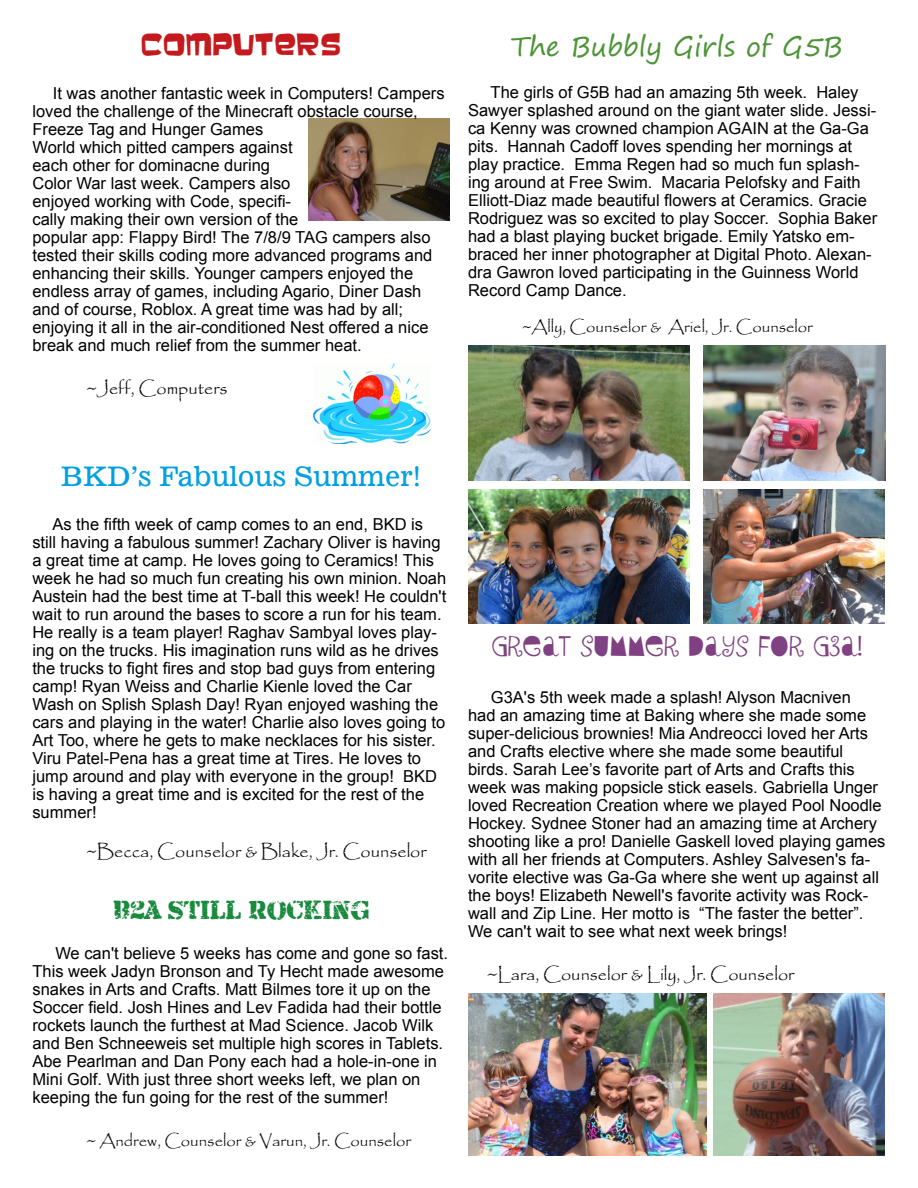
<style>
.page{position:relative;width:918px;height:1188px;background:#fff}
.page>*{position:absolute;margin:0;border:0;box-sizing:border-box;transform-origin:0 0}
.t1{font:27px "News 701 BT Roman A";color:#00a0e1}
.t2{font:27px "Segoe Print";color:#4c9436}
.t3{font:27px "Armalite Rifle";color:#198a3e}
.t4{font:27px "Baveuse";color:#c41a1e}
.t5{font:24px "Sybil Green";color:#7f4181}
.t6{font:18px "Papyrus";color:#000}
.t7{font:16.5px/18px "Arial";color:#000}
.t8{font:16.5px "Papyrus";color:#000}
</style>
<div class="page">
<img style="left:468px;top:346px;width:221px;height:134px">
<img style="left:713px;top:994px;width:171px;height:162px">
<img style="left:703px;top:346px;width:182px;height:134px">
<img style="left:308px;top:119px;width:142px;height:101px">
<img style="left:468px;top:489px;width:221px;height:135px">
<img style="left:703px;top:489px;width:181px;height:135px">
<img style="left:468px;top:994px;width:238px;height:162px">
<img style="left:313px;top:364px;width:117px;height:80px">
<h1 class="t4" style="left:141px;top:29px;width:202px">COMPUTERS</h1>
<p class="t7" style="left:32px;top:84px;width:413px;text-indent:20px">It was another fantastic week in Computers! Campers loved the challenge of the Minecraft obstacle course, Freeze Tag and Hunger Games<br>World which pitted campers against<br>each other for dominacne during<br>Color War last week. Campers also<br>enjoyed working with Code, specifi-<br>cally making their own version of the<br>popular app: Flappy Bird! The 7/8/9 TAG campers also tested their skills coding more advanced programs and enhancing their skills. Younger campers enjoyed the endless array of games, including Agario, Diner Dash and of course, Roblox. A great time was had by all; enjoying it all in the air-conditioned Nest offered a nice break and much relief from the summer heat.</p>
<p class="t6" style="left:86px;top:377px;width:143px">~Jeff, Computers</p>
<h1 class="t2" style="left:511px;top:22px;width:333px">The Bubbly Girls of G5B</h1>
<p class="t7" style="left:468px;top:83px;width:411px;text-indent:23px">The girls of G5B had an amazing 5th week. Haley Sawyer splashed around on the giant water slide. Jessi&shy;ca Kenny was crowned champion AGAIN at the Ga-Ga pits. Hannah Cadoff loves spending her mornings at play practice. Emma Regen had so much fun splash&shy;ing around at Free Swim. Macaria Pelofsky and Faith Elliott-Diaz made beautiful flowers at Ceramics. Gracie Rodriguez was so excited to play Soccer. Sophia Baker had a blast playing bucket brigade. Emily Yatsko em&shy;braced her inner photographer at Digital Photo. Alexan&shy;dra Gawron loved participating in the Guinness World Record Camp Dance.</p>
<p class="t8" style="left:522px;top:317px;width:292px">~Ally, Counselor &amp; Ariel, Jr. Counselor</p>
<h1 class="t1" style="left:61px;top:460px;width:362px">BKD’s Fabulous Summer!</h1>
<p class="t7" style="left:32px;top:515px;width:415px;text-indent:20px">As the fifth week of camp comes to an end, BKD is still having a fabulous summer! Zachary Oliver is having a great time at camp. He loves going to Ceramics! This week he had so much fun creating his own minion. Noah Austein had the best time at T-ball this week! He couldn't wait to run around the bases to score a run for his team.<br>He really is a team player! Raghav Sambyal loves play&shy;ing on the trucks. His imagination runs wild as he drives the trucks to fight fires and stop bad guys from entering camp! Ryan Weiss and Charlie Kienle loved the Car Wash on Splish Splash Day! Ryan enjoyed washing the cars and playing in the water! Charlie also loves going to Art Too, where he gets to make necklaces for his sister.<br>Viru Patel-Pena has a great time at Tires. He loves to jump around and play with everyone in the group! BKD is having a great time and is excited for the rest of the summer!</p>
<p class="t6" style="left:86px;top:840px;width:341px">~Becca, Counselor &amp; Blake, Jr. Counselor</p>
<h1 class="t3" style="left:113px;top:895px;width:258px">B2A STILL ROCKING</h1>
<p class="t7" style="left:32px;top:944px;width:417px;text-indent:23px">We can't believe 5 weeks has come and gone so fast.<br>This week Jadyn Bronson and Ty Hecht made awesome snakes in Arts and Crafts. Matt Bilmes tore it up on the Soccer field. Josh Hines and Lev Fadida had their bottle rockets launch the furthest at Mad Science. Jacob Wilk and Ben Schneeweis set multiple high scores in Tablets.<br>Abe Pearlman and Dan Pony each had a hole-in-one in Mini Golf. With just three short weeks left, we plan on keeping the fun going for the rest of the summer!</p>
<p class="t8" style="left:86px;top:1131px;width:326px">~ Andrew, Counselor &amp; Varun, Jr. Counselor</p>
<h2 class="t5" style="left:491px;top:634px;width:372px">GREAT SUMMER DAYS FOR G3A!</h2>
<p class="t7" style="left:468px;top:688px;width:419px;text-indent:23px">G3A's 5th week made a splash! Alyson Macniven<br>had an amazing time at Baking where she made some super-delicious brownies! Mia Andreocci loved her Arts and Crafts elective where she made some beautiful birds. Sarah Lee’s favorite part of Arts and Crafts this week was making popsicle stick easels. Gabriella Unger loved Recreation Creation where we played Pool Noodle Hockey. Sydnee Stoner had an amazing time at Archery shooting like a pro! Danielle Gaskell loved playing games with all her friends at Computers. Ashley Salvesen's fa&shy;vorite elective was Ga-Ga where she went up against all the boys! Elizabeth Newell's favorite activity was Rock&shy;wall and Zip Line. Her motto is “The faster the better”.<br>We can't wait to see what next week brings!</p>
<p class="t6" style="left:487px;top:963px;width:308px">~Lara, Counselor &amp; Lily, Jr. Counselor</p>
</div>
